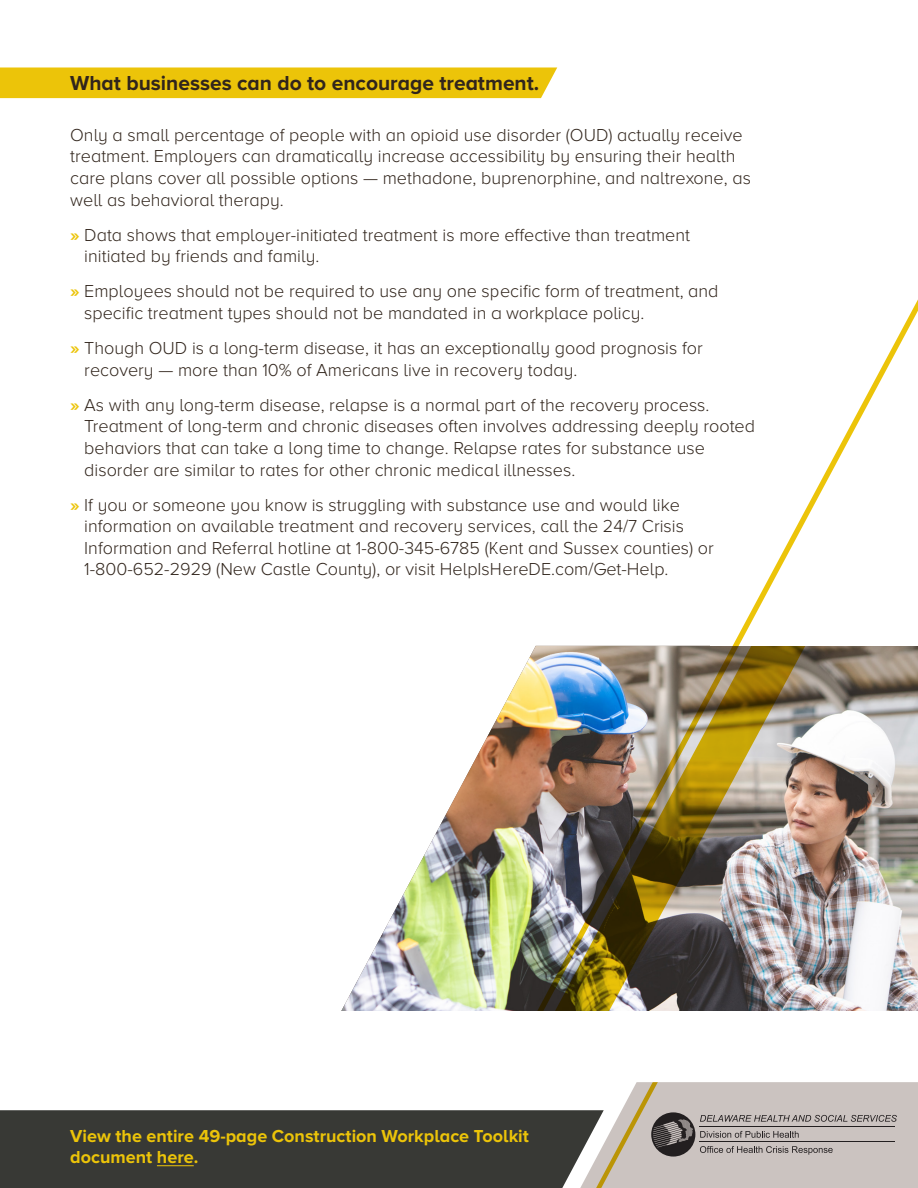
<style>
.page{position:relative;width:918px;height:1188px;background:#fff}
.page>*{position:absolute;margin:0;border:0;box-sizing:border-box;transform-origin:0 0}
.t1{font:700 21px "Proxima Nova A";color:#31251c}
.t2{font:300 18px/21.6px "Proxima Nova A";color:#31251c}
.t3{font:700 18px/21.6px "Proxima Nova A";color:#ecc409}
.s1{font-weight:700;color:#ecc409}
</style>
<div class="page">
<img style="left:341px;top:717px;width:157px;height:294px">
<div style="left:0;top:1110px;width:580px;height:78px;background:#383935"></div>
<hr style="left:157px;top:1165px;width:37px;height:1px;background:#ecc409">
<div style="left:0;top:68px;width:557px;height:30px;background:#ecc409"></div>
<img style="left:498px;top:299px;width:420px;height:712px">
<svg style="left:580px;top:1082px;width:338px;height:106px;background:#c0b8b4"></svg>
<p class="t1" style="left:70px;top:71px;width:471px">What businesses can do to encourage treatment.</p>
<p class="t2" style="left:70px;top:124px;width:682px">Only a small percentage of people with an opioid use disorder (OUD) actually receive treatment. Employers can dramatically increase accessibility by ensuring their health care plans cover all possible options — methadone, buprenorphine, and naltrexone, as well as behavioral therapy.</p>
<p class="t2" style="left:84px;top:224px;width:607px;text-indent:-14px"><span class="s1">»</span> Data shows that employer-initiated treatment is more effective than treatment initiated by friends and family.</p>
<p class="t2" style="left:84px;top:280px;width:636px;text-indent:-14px"><span class="s1">»</span> Employees should not be required to use any one specific form of treatment, and specific treatment types should not be mandated in a workplace policy.</p>
<p class="t2" style="left:84px;top:337px;width:620px;text-indent:-14px"><span class="s1">»</span> Though OUD is a long-term disease, it has an exceptionally good prognosis for recovery — more than 10% of Americans live in recovery today.</p>
<p class="t2" style="left:84px;top:394px;width:672px;text-indent:-14px"><span class="s1">»</span> As with any long-term disease, relapse is a normal part of the recovery process.<br>Treatment of long-term and chronic diseases often involves addressing deeply rooted behaviors that can take a long time to change. Relapse rates for substance use disorder are similar to rates for other chronic medical illnesses.</p>
<p class="t2" style="left:84px;top:494px;width:631px;text-indent:-14px"><span class="s1">»</span> If you or someone you know is struggling with substance use and would like information on available treatment and recovery services, call the 24/7 Crisis Information and Referral hotline at 1-800-345-6785 (Kent and Sussex counties) or 1-800-652-2929 (New Castle County), or visit HelpIsHereDE.com/Get-Help.</p>
<p class="t3" style="left:70px;top:1125px;width:460px">View the entire 49-page Construction Workplace Toolkit document here.</p>
</div>
